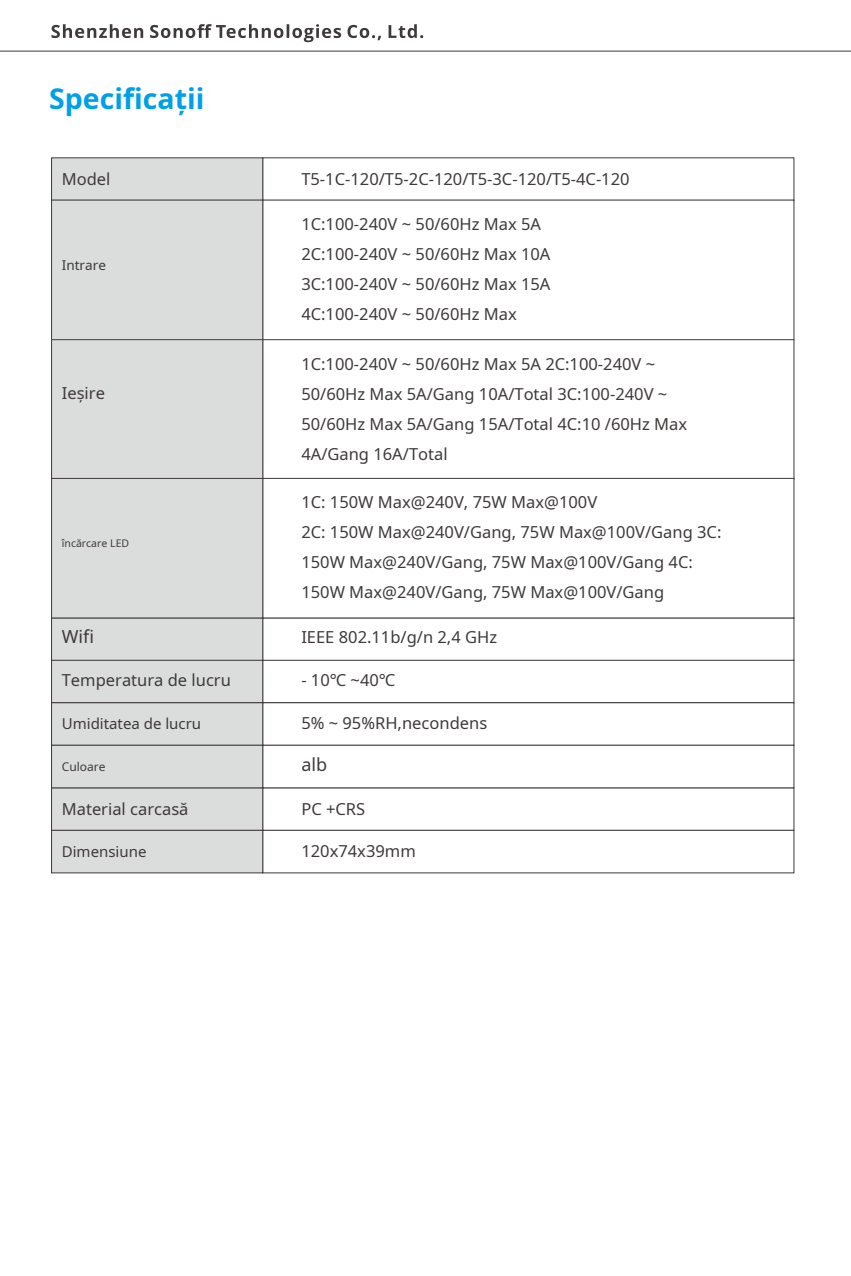
<style>
.page{position:relative;width:851px;height:1276px;background:#fff}
.page>*{position:absolute;margin:0;border:0;box-sizing:border-box;transform-origin:0 0}
.t1{font:700 28.5px "Noto Sans";color:#00a0e9}
.t2{font:18px "Noto Sans";color:#3e3a39}
.t3{font:16.5px/30px "Noto Sans";color:#3e3a39}
.t4{font:15px "Noto Sans";color:#3e3a39}
.t5{font:13.5px "Noto Sans";color:#3e3a39}
.t6{font:12px "Noto Sans";color:#3e3a39}
.t7{font:10.5px "Noto Sans";color:#3e3a39}
</style>
<div class="page">
<hr style="left:0;top:51px;width:850px;height:1px;background:#3e3a39">
<svg style="left:51px;top:24px;width:372px;height:18px"></svg>
<div style="left:52px;top:158px;width:211px;height:42px;background:#dbdcdc"></div>
<div style="left:52px;top:618px;width:211px;height:42px;background:#dbdcdc"></div>
<div style="left:51px;top:617px;width:212px;height:44px;border:1px solid #3e3a39"></div>
<div style="left:262px;top:660px;width:532px;height:43px;border:1px solid #3e3a39"></div>
<div style="left:52px;top:660px;width:211px;height:43px;background:#dbdcdc"></div>
<div style="left:51px;top:660px;width:212px;height:43px;border:1px solid #3e3a39"></div>
<div style="left:262px;top:702px;width:532px;height:43px;border:1px solid #3e3a39"></div>
<div style="left:52px;top:703px;width:211px;height:42px;background:#dbdcdc"></div>
<div style="left:51px;top:702px;width:212px;height:43px;border:1px solid #3e3a39"></div>
<div style="left:52px;top:788px;width:211px;height:42px;background:#dbdcdc"></div>
<div style="left:262px;top:830px;width:532px;height:43px;border:1px solid #3e3a39"></div>
<div style="left:52px;top:830px;width:211px;height:43px;background:#dbdcdc"></div>
<div style="left:51px;top:830px;width:212px;height:43px;border:1px solid #3e3a39"></div>
<div style="left:262px;top:745px;width:532px;height:43px;border:1px solid #3e3a39"></div>
<div style="left:52px;top:745px;width:211px;height:43px;background:#dbdcdc"></div>
<div style="left:51px;top:745px;width:212px;height:43px;border:1px solid #3e3a39"></div>
<div style="left:52px;top:200px;width:211px;height:140px;background:#dbdcdc"></div>
<div style="left:51px;top:200px;width:212px;height:140px;border:1px solid #3e3a39"></div>
<div style="left:262px;top:339px;width:532px;height:140px;border:1px solid #3e3a39"></div>
<div style="left:52px;top:340px;width:211px;height:139px;background:#dbdcdc"></div>
<div style="left:51px;top:339px;width:212px;height:140px;border:1px solid #3e3a39"></div>
<div style="left:262px;top:478px;width:532px;height:140px;border:1px solid #3e3a39"></div>
<div style="left:52px;top:478px;width:211px;height:140px;background:#dbdcdc"></div>
<div style="left:51px;top:478px;width:212px;height:140px;border:1px solid #3e3a39"></div>
<h1 class="t1" style="left:49px;top:79px;width:157px">Specificații</h1>
<p class="t3" style="left:62px;top:163px;width:50px">Model</p>
<p class="t3" style="left:301px;top:163px;width:330px">T5-1C-120/T5-2C-120/T5-3C-120/T5-4C-120</p>
<p class="t3" style="left:301px;top:209px;width:250px">1C:100-240V ~ 50/60Hz Max 5A<br>2C:100-240V ~ 50/60Hz Max 10A<br>3C:100-240V ~ 50/60Hz Max 15A<br>4C:100-240V ~ 50/60Hz Max</p>
<p class="t5" style="left:62px;top:255px;width:46px">Intrare</p>
<p class="t3" style="left:62px;top:377px;width:45px">Ieșire</p>
<p class="t7" style="left:62px;top:535px;width:69px">încărcare LED</p>
<p class="t3" style="left:301px;top:348px;width:387px">1C:100-240V ~ 50/60Hz Max 5A 2C:100-240V ~ 50/60Hz Max 5A/Gang 10A/Total 3C:100-240V ~ 50/60Hz Max 5A/Gang 15A/Total 4C:10 /60Hz Max 4A/Gang 16A/Total</p>
<p class="t3" style="left:301px;top:487px;width:421px">1C: 150W Max@240V, 75W Max@100V<br>2C: 150W Max@240V/Gang, 75W Max@100V/Gang 3C:<br>150W Max@240V/Gang, 75W Max@100V/Gang 4C:<br>150W Max@240V/Gang, 75W Max@100V/Gang</p>
<p class="t2" style="left:62px;top:624px;width:34px">Wifi</p>
<p class="t3" style="left:301px;top:622px;width:197px">IEEE 802.11b/g/n 2,4 GHz</p>
<p class="t3" style="left:62px;top:664px;width:171px">Temperatura de lucru</p>
<p class="t3" style="left:301px;top:664px;width:95px">- 10℃ ~40℃</p>
<p class="t4" style="left:62px;top:712px;width:141px">Umiditatea de lucru</p>
<p class="t3" style="left:301px;top:707px;width:187px">5% ~ 95%RH,necondens</p>
<p class="t6" style="left:62px;top:758px;width:45px">Culoare</p>
<p class="t2" style="left:301px;top:752px;width:27px">alb</p>
<p class="t3" style="left:62px;top:793px;width:128px">Material carcasă</p>
<p class="t3" style="left:301px;top:793px;width:65px">PC +CRS</p>
<p class="t4" style="left:62px;top:841px;width:86px">Dimensiune</p>
<p class="t3" style="left:301px;top:836px;width:116px">120x74x39mm</p>
</div>
